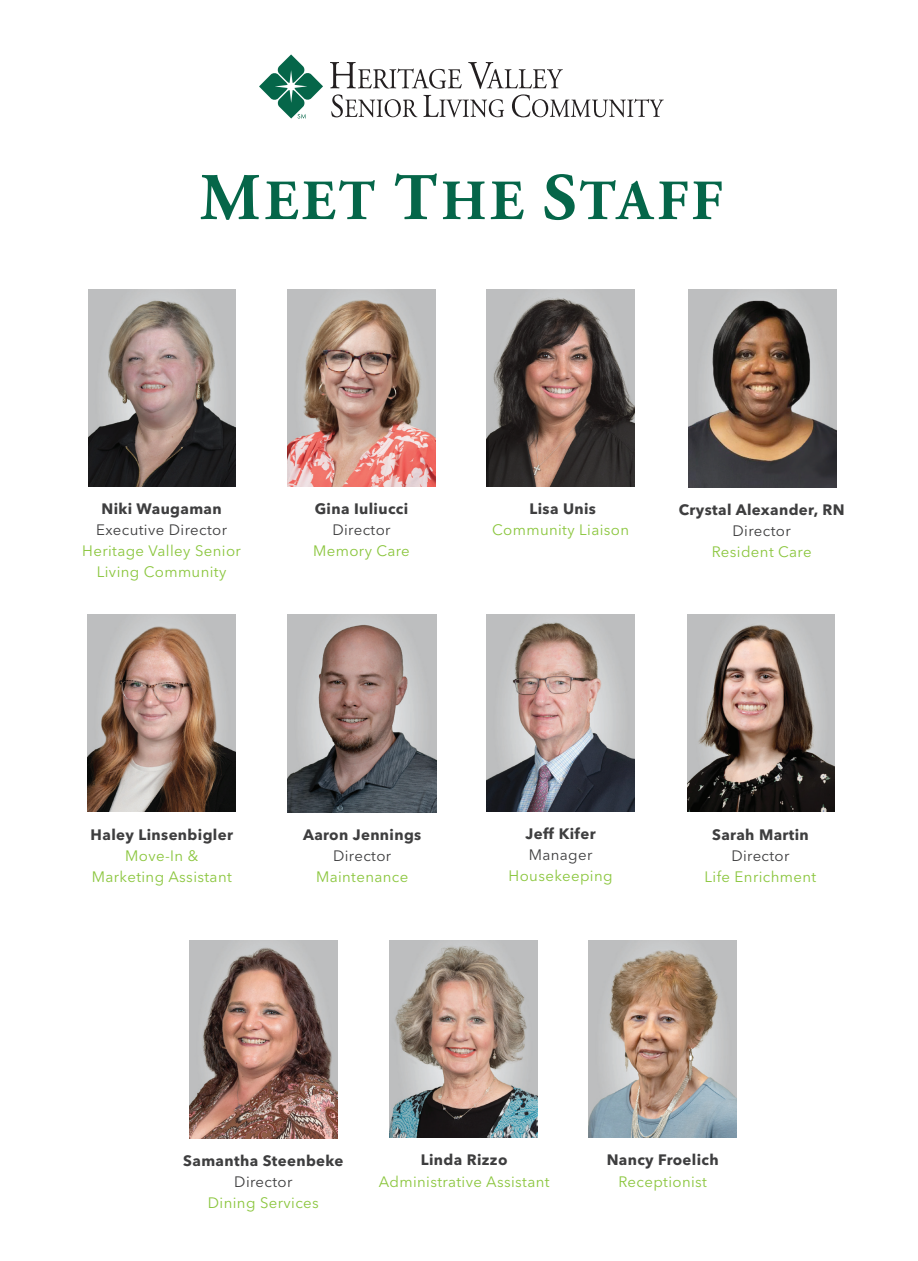
<style>
.page{position:relative;width:918px;height:1261px;background:#fff}
.page>*{position:absolute;margin:0;border:0;box-sizing:border-box;transform-origin:0 0}
.t1{font:700 56.55px "Adobe Garamond Pro";letter-spacing:.06em;color:#056649}
.t2{font:15px/21px "Avenir Next LT Pro";letter-spacing:.025em;color:#8bc63e;text-align:center}
.t3{font:700 15px "Avenir Next LT Pro";letter-spacing:.025em;color:#3e3e3f}
.t4{font:15px "Avenir Next LT Pro";letter-spacing:.025em;color:#3e3e3f}
.s1{font-size:66.45px}
</style>
<div class="page">
<img style="left:288px;top:614px;width:148px;height:198px">
<img style="left:87px;top:614px;width:148px;height:197px">
<svg style="left:259px;top:54px;width:64px;height:65px"></svg>
<svg style="left:330px;top:62px;width:334px;height:55px"></svg>
<img style="left:688px;top:290px;width:148px;height:197px">
<img style="left:390px;top:940px;width:147px;height:197px">
<img style="left:487px;top:614px;width:148px;height:197px">
<img style="left:190px;top:940px;width:147px;height:197px">
<img style="left:487px;top:289px;width:147px;height:197px">
<img style="left:288px;top:289px;width:148px;height:197px">
<img style="left:687px;top:614px;width:148px;height:197px">
<img style="left:589px;top:940px;width:148px;height:197px">
<img style="left:88px;top:289px;width:148px;height:197px">
<h1 class="t1" style="left:200px;top:168px;width:524px"><span class="s1">M</span>EET <span class="s1">T</span>HE <span class="s1">S</span>TAFF</h1>
<p class="t3" style="left:102px;top:500px;width:122px">Niki Waugaman</p>
<p class="t4" style="left:96px;top:521px;width:133px">Executive Director</p>
<p class="t2" style="left:82px;top:540px;width:160px">Heritage Valley Senior<br>Living Community</p>
<p class="t3" style="left:315px;top:499px;width:95px">Gina Iuliucci</p>
<p class="t4" style="left:332px;top:521px;width:60px">Director</p>
<p class="t2" style="left:313px;top:540px;width:98px">Memory Care</p>
<p class="t3" style="left:530px;top:499px;width:68px">Lisa Unis</p>
<p class="t2" style="left:492px;top:519px;width:138px">Community Liaison</p>
<p class="t3" style="left:679px;top:500px;width:167px">Crystal Alexander, RN</p>
<p class="t4" style="left:733px;top:521px;width:60px">Director</p>
<p class="t2" style="left:712px;top:541px;width:101px">Resident Care</p>
<p class="t3" style="left:91px;top:824px;width:144px">Haley Linsenbigler</p>
<p class="t2" style="left:92px;top:844px;width:142px">Move-In &amp;<br>Marketing Assistant</p>
<p class="t3" style="left:303px;top:825px;width:120px">Aaron Jennings</p>
<p class="t4" style="left:333px;top:846px;width:60px">Director</p>
<p class="t2" style="left:316px;top:865px;width:94px">Maintenance</p>
<p class="t3" style="left:525px;top:824px;width:72px">Jeff Kifer</p>
<p class="t4" style="left:529px;top:845px;width:65px">Manager</p>
<p class="t2" style="left:509px;top:865px;width:106px">Housekeeping</p>
<p class="t3" style="left:712px;top:825px;width:98px">Sarah Martin</p>
<p class="t4" style="left:731px;top:846px;width:60px">Director</p>
<p class="t2" style="left:705px;top:865px;width:113px">Life Enrichment</p>
<p class="t3" style="left:183px;top:1150px;width:162px">Samantha Steenbeke</p>
<p class="t4" style="left:234px;top:1172px;width:60px">Director</p>
<p class="t2" style="left:208px;top:1191px;width:113px">Dining Services</p>
<p class="t3" style="left:421px;top:1150px;width:88px">Linda Rizzo</p>
<p class="t2" style="left:379px;top:1170px;width:172px">Administrative Assistant</p>
<p class="t3" style="left:607px;top:1150px;width:114px">Nancy Froelich</p>
<p class="t2" style="left:618px;top:1170px;width:90px">Receptionist</p>
</div>
